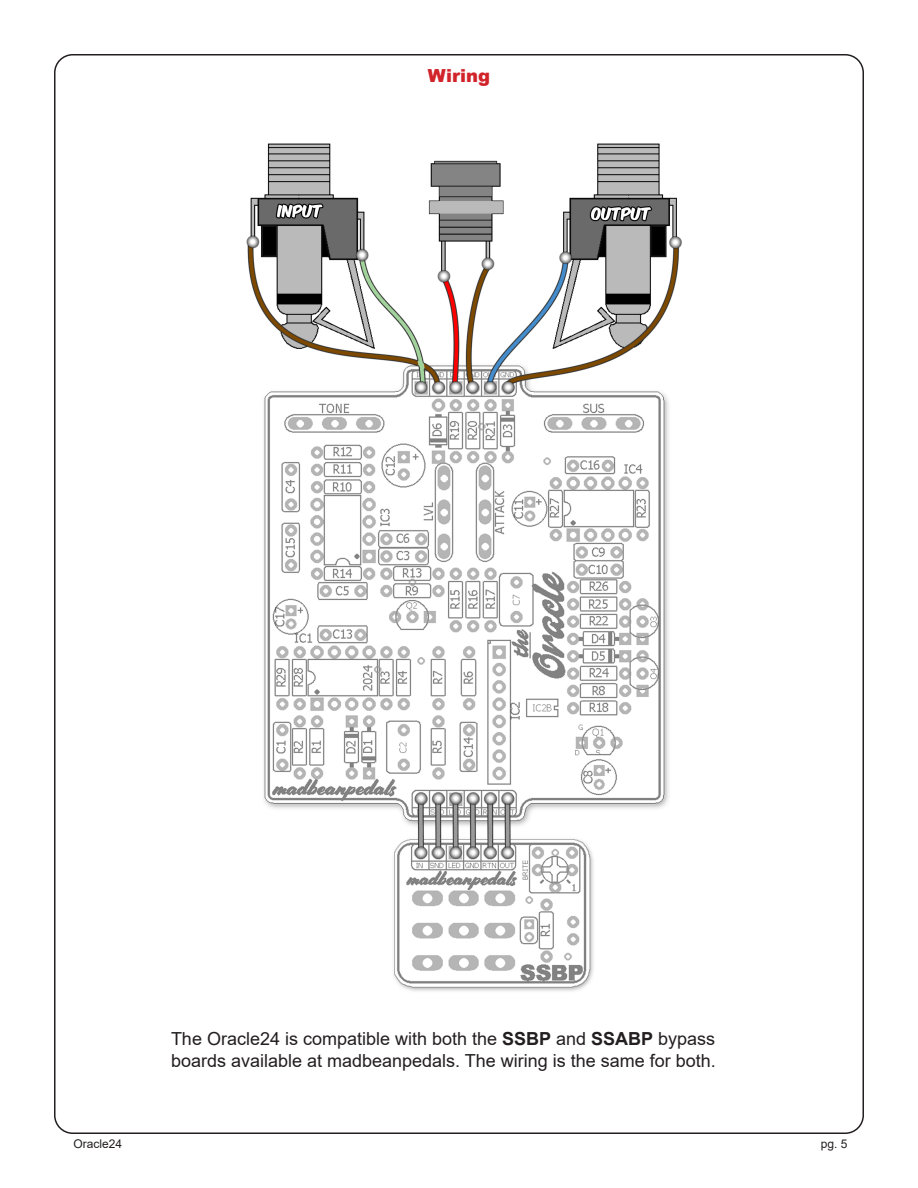
<style>
.page{position:relative;width:918px;height:1188px;background:#fff}
.page>*{position:absolute;margin:0;border:0;box-sizing:border-box;transform-origin:0 0}
.t1{font:18px/21.6px "Arial";color:#231f20}
.t2{font:900 18px "Arial";color:#d1232a}
.t3{font:12px "Arial";color:#231f20}
.s1{font-weight:700}
</style>
<div class="page">
<img style="left:246px;top:143px;width:436px;height:848px">
<p class="t2" style="left:428px;top:62px;width:64px">Wiring</p>
<p class="t1" style="left:171px;top:1028px;width:546px">The Oracle24 is compatible with both the <span class="s1">SSBP</span> and <span class="s1">SSABP</span> bypass boards available at madbeanpedals. The wiring is the same for both.</p>
<p class="t3" style="left:74px;top:1136px;width:50px">Oracle24</p>
<p class="t3" style="left:821px;top:1136px;width:28px">pg. 5</p>
</div>
